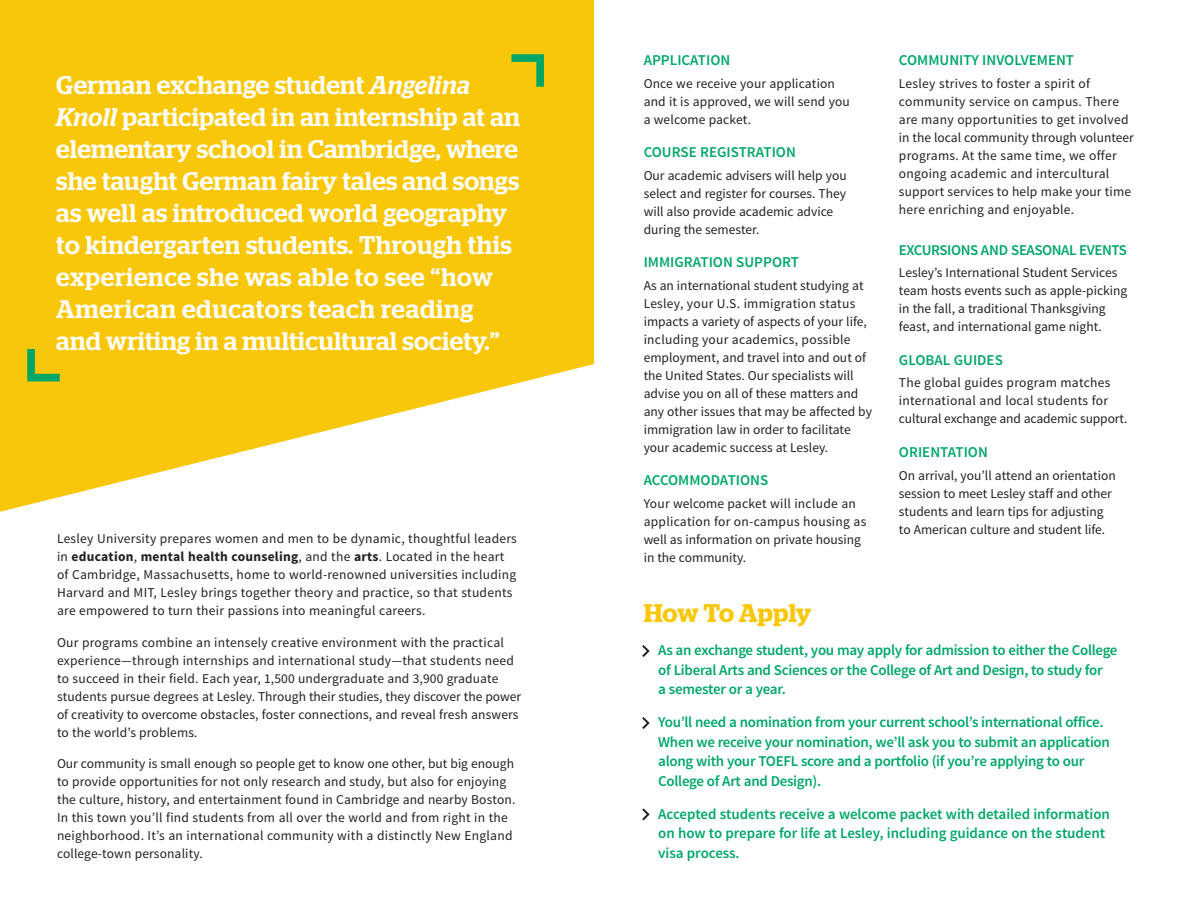
<style>
.page{position:relative;width:1188px;height:918px;background:#fff}
.page>*{position:absolute;margin:0;border:0;box-sizing:border-box;transform-origin:0 0}
.t1{font:500 25.5px/32.1px "Stag";letter-spacing:.01em;color:#fff}
.t2{font:600 25.5px "Stag";letter-spacing:-.01em;color:#f9c709}
.t3{font:600 15px/19.5px "Source Sans Pro";letter-spacing:-.015em;color:#00a767}
.t4{font:13.5px/18px "Source Sans Pro";letter-spacing:.01em;color:#231f20}
.s1{font-style:italic}
.s2{font-weight:700}
</style>
<div class="page">
<svg style="left:0;top:0;width:594px;height:512px;background:#f9cf2c"></svg>
<svg style="left:642px;top:645px;width:8px;height:12px"></svg>
<svg style="left:642px;top:717px;width:8px;height:12px"></svg>
<svg style="left:642px;top:808px;width:8px;height:12px"></svg>
<svg style="left:27px;top:349px;width:33px;height:32px"></svg>
<svg style="left:512px;top:54px;width:32px;height:33px"></svg>
<p class="t1" style="left:56px;top:69px;width:465px">German exchange student <span class="s1">Angelina Knoll</span> participated in an internship at an elementary school in Cambridge, where she taught German fairy tales and songs as well as introduced world geography to kindergarten students. Through this experience she was able to see “how American educators teach reading and writing in a multicultural society.”</p>
<p class="t4" style="left:57px;top:530px;width:461px">Lesley University prepares women and men to be dynamic, thoughtful leaders in <span class="s2">education</span>, <span class="s2">mental health counseling</span>, and the <span class="s2">arts</span>. Located in the heart of Cambridge, Massachusetts, home to world-renowned universities including Harvard and MIT, Lesley brings together theory and practice, so that students are empowered to turn their passions into meaningful careers.</p>
<p class="t4" style="left:57px;top:633px;width:466px">Our programs combine an intensely creative environment with the practical experience—through internships and international study—that students need to succeed in their field. Each year, 1,500 undergraduate and 3,900 graduate students pursue degrees at Lesley. Through their studies, they discover the power of creativity to overcome obstacles, foster connections, and reveal fresh answers to the world’s problems.</p>
<p class="t4" style="left:57px;top:754px;width:460px">Our community is small enough so people get to know one other, but big enough to provide opportunities for not only research and study, but also for enjoying the culture, history, and entertainment found in Cambridge and nearby Boston.<br>In this town you’ll find students from all over the world and from right in the neighborhood. It’s an international community with a distinctly New England college-town personality.</p>
<p class="t3" style="left:644px;top:51px;width:88px">Application</p>
<p class="t4" style="left:644px;top:75px;width:208px">Once we receive your application and it is approved, we will send you a welcome packet.</p>
<p class="t3" style="left:644px;top:143px;width:154px">Course Registration</p>
<p class="t4" style="left:644px;top:167px;width:205px">Our academic advisers will help you select and register for courses. They will also provide academic advice during the semester.</p>
<p class="t3" style="left:644px;top:253px;width:157px">Imm igration support</p>
<p class="t4" style="left:644px;top:277px;width:230px">As an international student studying at Lesley, your U.S. immigration status impacts a variety of aspects of your life, including your academics, possible employment, and travel into and out of the United States. Our specialists will advise you on all of these matters and any other issues that may be affected by immigration law in order to facilitate your academic success at Lesley.</p>
<p class="t3" style="left:644px;top:471px;width:124px">Accommodations</p>
<p class="t4" style="left:644px;top:495px;width:224px">Your welcome packet will include an application for on-campus housing as well as information on private housing in the community.</p>
<p class="t3" style="left:899px;top:51px;width:177px">Comm unity involvem ent</p>
<p class="t4" style="left:899px;top:75px;width:237px">Lesley strives to foster a spirit of community service on campus. There are many opportunities to get involved in the local community through volunteer programs. At the same time, we offer ongoing academic and intercultural support services to help make your time here enriching and enjoyable.</p>
<p class="t3" style="left:899px;top:240px;width:228px">Excursions and Seasonal Events</p>
<p class="t4" style="left:899px;top:264px;width:230px">Lesley’s International Student Services team hosts events such as apple-picking in the fall, a traditional Thanksgiving feast, and international game night.</p>
<p class="t3" style="left:899px;top:350px;width:104px">Global Guides</p>
<p class="t4" style="left:899px;top:374px;width:230px">The global guides program matches international and local students for cultural exchange and academic support.</p>
<p class="t3" style="left:899px;top:442px;width:90px">Orientation</p>
<p class="t4" style="left:899px;top:467px;width:218px">On arrival, you’ll attend an orientation session to meet Lesley staff and other students and learn tips for adjusting to American culture and student life.</p>
<h1 class="t2" style="left:644px;top:598px;width:169px">How To Apply</h1>
<p class="t3" style="left:658px;top:641px;width:461px">As an exchange student, you may apply for admission to either the College of Liberal Arts and Sciences or the College of Art and Design, to study for<br>a semester or a year.</p>
<p class="t3" style="left:658px;top:713px;width:453px">You’ll need a nomination from your current school’s international office.<br>When we receive your nomination, we’ll ask you to submit an application along with your TOEF</p>
<p class="t3" style="left:658px;top:752px;width:428px;text-indent:133px">L score and a portfolio (if you’re applying to our<br>College of Art and Design).</p>
<p class="t3" style="left:658px;top:804px;width:453px">Accepted students receive a welcome packet with detailed information on how to prepare for life at Lesley, including guidance on the student visa process.</p>
</div>
